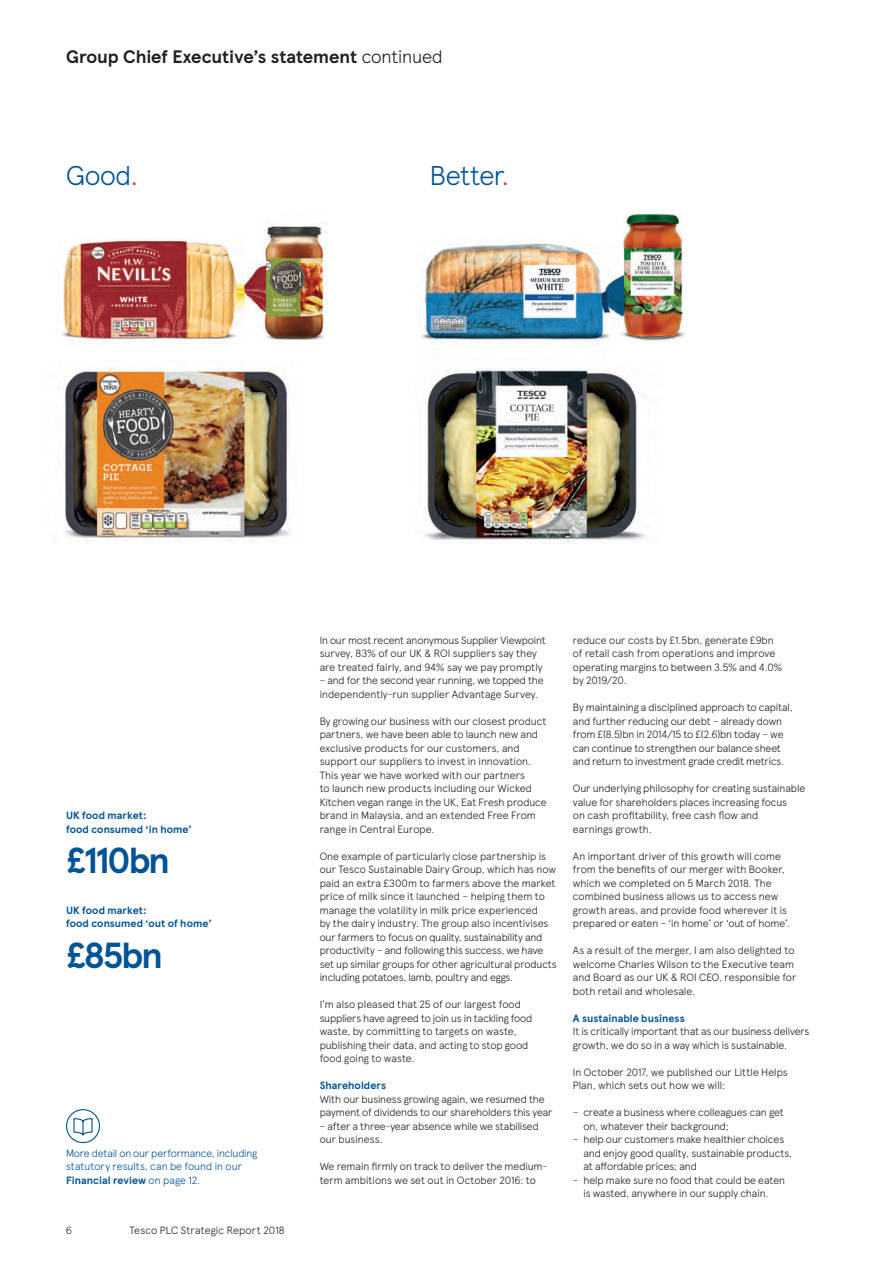
<style>
.page{position:relative;width:893px;height:1263px;background:#fff}
.page>*{position:absolute;margin:0;border:0;box-sizing:border-box;transform-origin:0 0}
._09a_Large_Number{font:700 36px "TESCO Modern";letter-spacing:-.06em;color:#015396}
._02c_Stand_First_Sma{font:300 27px "TESCO Modern";letter-spacing:-.015em;color:#015396}
._01_Section_or_Headi{font:700 18px "TESCO Modern";letter-spacing:-.005em;color:#231f20}
._04a_Body_Copy{font:300 10.5px/13.5px "TESCO Modern";letter-spacing:-.005em;color:#231f20}
._04a_Body_Copy-2{font:300 10.5px/13.5px "TESCO Modern";letter-spacing:-.01em;color:#015396}
._04a_Body_Copy-3{font:700 10.5px/13.5px "TESCO Modern";letter-spacing:.005em;color:#015396}
._05a_Body_Copy_H1{font:700 10.5px "TESCO Modern";letter-spacing:.005em;color:#015396}
._00_Folio_left{font:300 10.5px "TESCO Modern";letter-spacing:.015em;color:#231f20}
.s1{font-weight:300}
.s2{color:#ee1d23}
.s3{font-weight:700}
</style>
<div class="page">
<img style="left:64px;top:367px;width:226px;height:175px">
<img style="left:424px;top:368px;width:222px;height:174px">
<img style="left:421px;top:243px;width:193px;height:102px">
<img style="left:62px;top:240px;width:190px;height:104px">
<img style="left:252px;top:222px;width:76px;height:118px">
<img style="left:614px;top:213px;width:72px;height:128px">
<div style="left:66px;top:1109px;width:34px;height:34px;border:1px solid #015396;border-radius:50%"></div>
<svg style="left:73px;top:1118px;width:20px;height:18px"></svg>
<p class="_01_Section_or_Headi" style="left:66px;top:43px;width:378px">Group Chief Executive’s statement <span class="s1">continued</span></p>
<p class="_02c_Stand_First_Sma" style="left:66px;top:155px;width:74px">Good<span class="s2">.</span></p>
<p class="_02c_Stand_First_Sma" style="left:430px;top:155px;width:81px">Better<span class="s2">.</span></p>
<p class="_04a_Body_Copy-3" style="left:66px;top:808px;width:127px">UK food market:<br>food consumed ‘in home’</p>
<p class="_09a_Large_Number" style="left:66px;top:833px;width:106px">£110bn</p>
<p class="_04a_Body_Copy-3" style="left:66px;top:903px;width:147px">UK food market:<br>food consumed ‘out of home’</p>
<p class="_09a_Large_Number" style="left:66px;top:927px;width:98px">£85bn</p>
<p class="_04a_Body_Copy-2" style="left:66px;top:1145px;width:193px">More detail on our performance, including statutory results, can be found in our<br><span class="s3">Financial review</span> on page 12.</p>
<p class="_00_Folio_left" style="left:66px;top:1223px;width:7px">6</p>
<p class="_00_Folio_left" style="left:129px;top:1223px;width:157px">Tesco PLC Strategic Report 2018</p>
<p class="_04a_Body_Copy" style="left:320px;top:632px;width:228px">In our most recent anonymous Supplier Viewpoint survey, 83% of our UK &amp; ROI suppliers say they are treated fairly, and 94% say we pay promptly</p>
<p class="_04a_Body_Copy" style="left:320px;top:673px;width:226px">– and for the second year running, we topped the independently-run supplier Advantage Survey.</p>
<p class="_04a_Body_Copy" style="left:320px;top:713px;width:228px">By growing our business with our closest product partners, we have been able to launch new and exclusive products for our customers, and support our suppliers to invest in innovation.<br>This year we have worked with our partners<br>to launch new products including our Wicked Kitchen vegan range in the UK, Eat Fresh produce brand in Malaysia, and an extended Free From range in Central Europe.</p>
<p class="_04a_Body_Copy" style="left:320px;top:848px;width:239px">One example of particularly close partnership is our Tesco Sustainable Dairy Group, which has now paid an extra £300m to farmers above the market price of milk since it launched – helping them to manage the volatility in milk price experienced<br>by the dairy industry. The group also incentivises our farmers to focus on quality, sustainability and productivity – and following this success, we have set up similar groups for other agricultural products including potatoes, lamb, poultry and eggs.</p>
<p class="_04a_Body_Copy" style="left:320px;top:997px;width:214px">I’m also pleased that 25 of our largest food suppliers have agreed to join us in tackling food waste, by committing to targets on waste, publishing their data, and acting to stop good food going to waste.</p>
<p class="_05a_Body_Copy_H1" style="left:320px;top:1077px;width:68px">Shareholders</p>
<p class="_04a_Body_Copy" style="left:320px;top:1091px;width:234px">With our business growing again, we resumed the payment of dividends to our shareholders this year</p>
<p class="_04a_Body_Copy" style="left:320px;top:1118px;width:221px">– after a three-year absence while we stabilised our business.</p>
<p class="_04a_Body_Copy" style="left:320px;top:1159px;width:229px">We remain firmly on track to deliver the medium&shy;term ambitions we set out in October 2016: to</p>
<p class="_04a_Body_Copy" style="left:573px;top:632px;width:211px">reduce our costs by £1.5bn, generate £9bn of retail cash from operations and improve operating margins to between 3.5% and 4.0% by 2019/20.</p>
<p class="_04a_Body_Copy" style="left:573px;top:700px;width:221px">By maintaining a disciplined approach to capital, and further reducing our debt – already down from £(8.5)bn in 2014/15 to £(2.6)bn today – we can continue to strengthen our balance sheet and return to investment grade credit metrics.</p>
<p class="_04a_Body_Copy" style="left:573px;top:781px;width:234px">Our underlying philosophy for creating sustainable value for shareholders places increasing focus<br>on cash profitability, free cash flow and<br>earnings growth.</p>
<p class="_04a_Body_Copy" style="left:573px;top:848px;width:218px">An important driver of this growth will come from the benefits of our merger with Booker, which we completed on 5 March 2018. The combined business allows us to access new growth areas, and provide food wherever it is prepared or eaten – ‘in home’ or ‘out of home’.</p>
<p class="_04a_Body_Copy" style="left:573px;top:943px;width:225px">As a result of the merger, I am also delighted to welcome Charles Wilson to the Executive team and Board as our UK &amp; ROI CEO, responsible for both retail and wholesale.</p>
<p class="_05a_Body_Copy_H1" style="left:573px;top:1010px;width:113px">A sustainable business</p>
<p class="_04a_Body_Copy" style="left:573px;top:1024px;width:238px">It is critically important that as our business delivers growth, we do so in a way which is sustainable.</p>
<p class="_04a_Body_Copy" style="left:573px;top:1064px;width:216px">In October 2017, we published our Little Helps<br>Plan, which sets out how we will:</p>
<p class="_04a_Body_Copy" style="left:583px;top:1105px;width:202px;text-indent:-10px">– create a business where colleagues can get on, whatever their background;</p>
<p class="_04a_Body_Copy" style="left:583px;top:1132px;width:210px;text-indent:-10px">– help our customers make healthier choices and enjoy good quality, sustainable products, at affordable prices; and</p>
<p class="_04a_Body_Copy" style="left:573px;top:1172px;width:214px;text-align:center">– help make sure no food that could be eaten is wasted, anywhere in our supply chain.</p>
</div>
